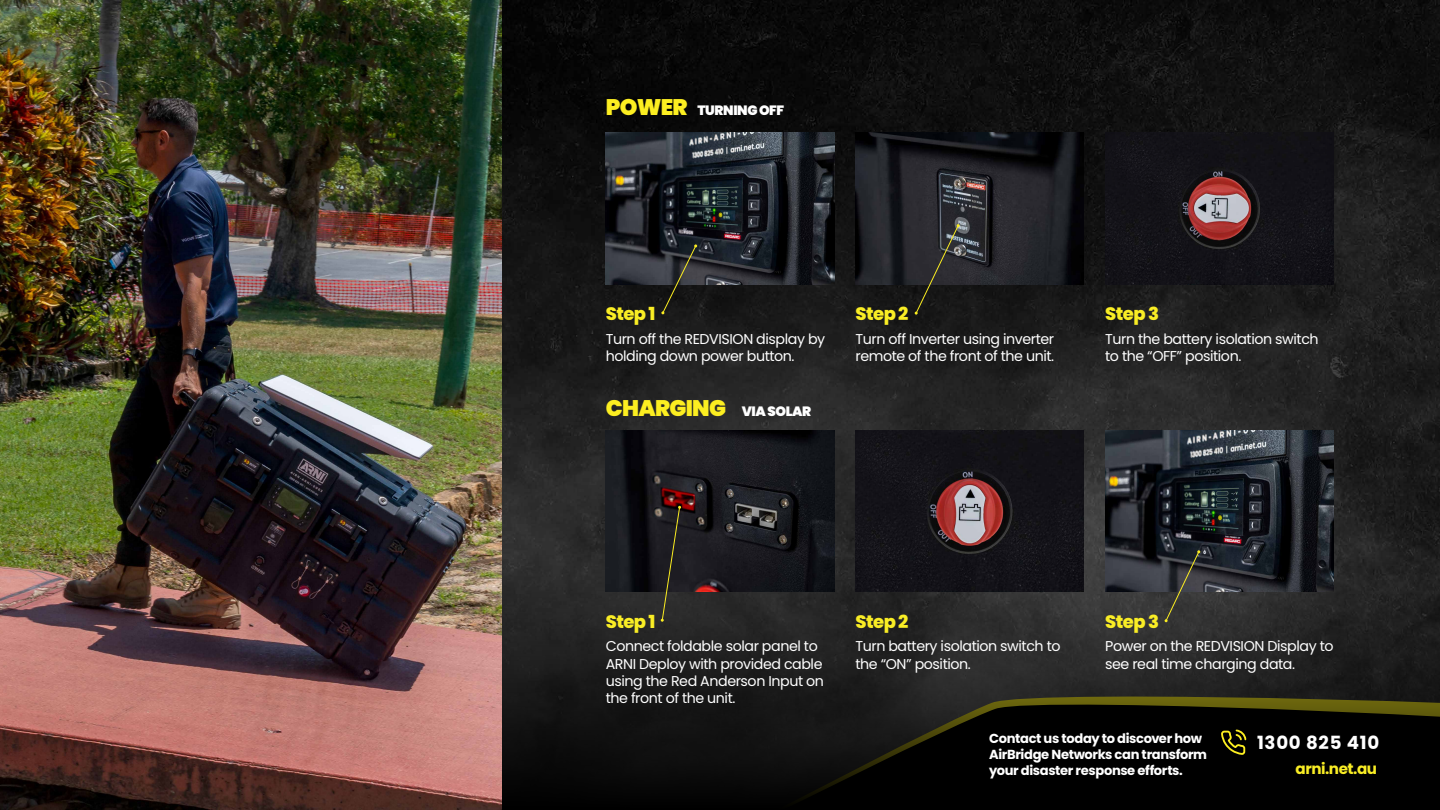
<style>
.page{position:relative;width:1440px;height:810px;background:#fff}
.page>*{position:absolute;margin:0;border:0;box-sizing:border-box;transform-origin:0 0}
.t1{font:900 22.5px "Poppins";letter-spacing:-.03em;color:#fcee21}
.t2{font:700 18.15px "Poppins";letter-spacing:.04em;color:#fff}
.t3{font:800 18px "Poppins";letter-spacing:-.03em;color:#f9ed25}
.t4{font:700 15.15px "Poppins";letter-spacing:-.03em;color:#f9ed25}
.t5{font:14.25px/17.2px "Poppins";letter-spacing:-.03em;color:#fff}
.t6{font:900 13.5px "Poppins";letter-spacing:-.03em;color:#fff}
.t7{font:700 13.05px/15.7px "Poppins";letter-spacing:-.03em;color:#fff}
</style>
<div class="page">
<img style="left:501px;top:0;width:939px;height:557px">
<svg style="left:501px;top:557px;width:939px;height:253px;background:#212121"></svg>
<svg style="left:759px;top:694px;width:681px;height:116px;background:#0b0b05"></svg>
<svg style="left:1220px;top:728px;width:27px;height:28px"></svg>
<img style="left:606px;top:431px;width:228px;height:161px">
<img style="left:0;top:0;width:501px;height:810px">
<svg style="left:661px;top:506px;width:20px;height:116px;background:#2d2b24"></svg>
<img style="left:606px;top:133px;width:228px;height:151px">
<img style="left:1105px;top:133px;width:229px;height:151px">
<img style="left:855px;top:133px;width:229px;height:151px">
<img style="left:855px;top:431px;width:229px;height:161px">
<img style="left:1105px;top:431px;width:229px;height:161px">
<svg style="left:915px;top:224px;width:45px;height:91px;background:#2e2d2c"></svg>
<svg style="left:1165px;top:550px;width:35px;height:72px;background:#383936"></svg>
<svg style="left:661px;top:244px;width:36px;height:70px;background:#2c2d2a"></svg>
<h1 class="t1" style="left:606px;top:94px;width:83px">POWER</h1>
<p class="t6" style="left:697px;top:102px;width:89px">TURNING OFF</p>
<p class="t3" style="left:606px;top:304px;width:51px">Step 1</p>
<p class="t5" style="left:606px;top:330px;width:221px">Turn off the REDVISION display by holding down power button.</p>
<h1 class="t1" style="left:606px;top:395px;width:122px">CHARGING</h1>
<p class="t6" style="left:742px;top:403px;width:71px">VIA SOLAR</p>
<p class="t3" style="left:855px;top:304px;width:55px">Step 2</p>
<p class="t5" style="left:855px;top:330px;width:200px">Turn off Inverter using inverter remote of the front of the unit.</p>
<p class="t3" style="left:1105px;top:304px;width:55px">Step 3</p>
<p class="t5" style="left:1105px;top:330px;width:215px">Turn the battery isolation switch to the “OFF” position.</p>
<p class="t3" style="left:606px;top:611px;width:51px">Step 1</p>
<p class="t5" style="left:606px;top:638px;width:220px">Connect foldable solar panel to<br>ARNI Deploy with provided cable using the Red Anderson Input on the front of the unit.</p>
<p class="t3" style="left:855px;top:611px;width:55px">Step 2</p>
<p class="t5" style="left:855px;top:638px;width:207px">Turn battery isolation switch to the “ON” position.</p>
<p class="t3" style="left:1105px;top:611px;width:55px">Step 3</p>
<p class="t5" style="left:1105px;top:638px;width:230px">Power on the REDVISION Display to see real time charging data.</p>
<p class="t7" style="left:989px;top:731px;width:219px">Contact us today to discover how<br>AirBridge Networks can transform your disaster response efforts.</p>
<p class="t2" style="left:1257px;top:732px;width:124px">1300 825 410</p>
<p class="t4" style="left:1296px;top:760px;width:83px">arni.net.au</p>
</div>
